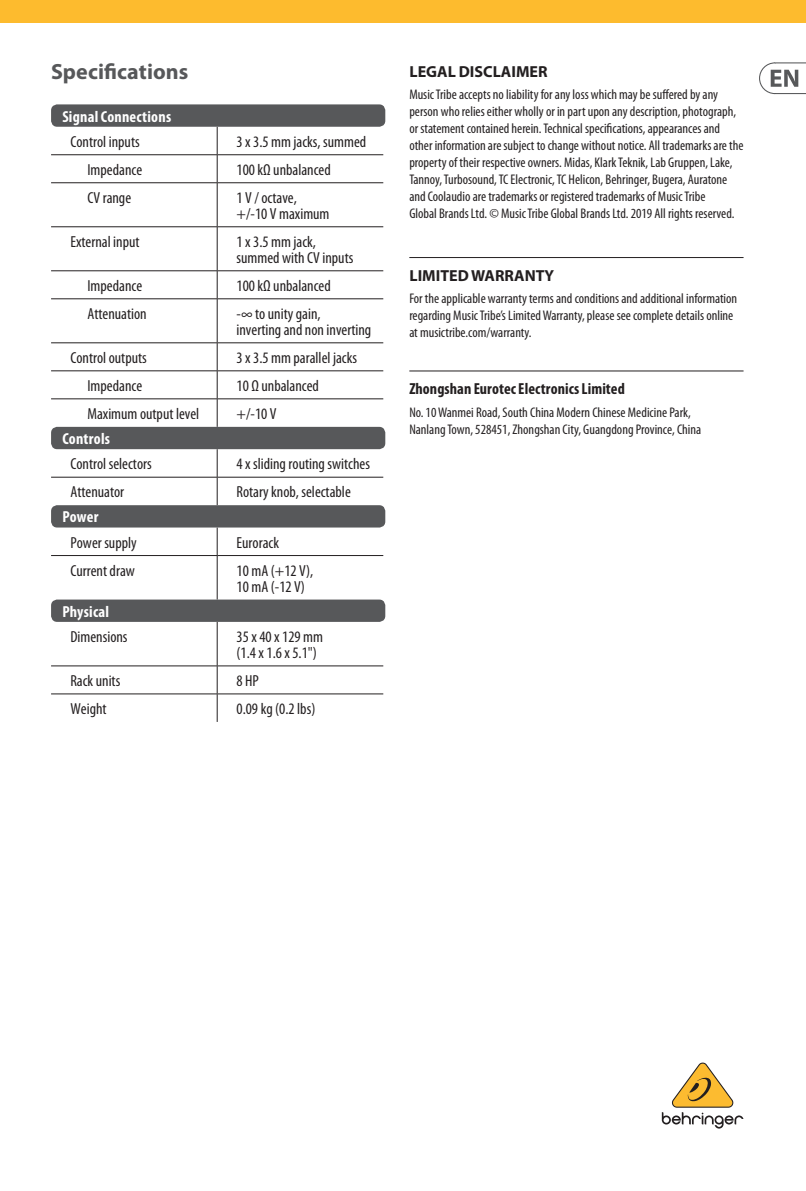
<style>
.page{position:relative;width:806px;height:1191px;background:#fff}
.page>*{position:absolute;margin:0;border:0;box-sizing:border-box;transform-origin:0 0}
.STEPs{font:700 22px "Myriad Pro";letter-spacing:.005em;color:#57585a}
.TBL_-_Entry{font:condensed 16px/16px "Myriad Pro";color:#231f20}
.TBL_-_Sub_Sub_Catego{font:condensed 16px "Myriad Pro";color:#231f20}
.t1{font:700 condensed 16px "Myriad Pro";letter-spacing:.015em;color:#fff}
.WTY_No_Number{font:700 condensed 16px "Myriad Pro";letter-spacing:.005em;color:#231f20}
.Boiler_Title{font:700 16px "Myriad Pro";color:#231f20}
.Disclaimer{font:condensed 14px/17px "Myriad Pro";color:#231f20}
</style>
<div class="page">
<svg style="left:661px;top:1062px;width:82px;height:66px"></svg>
<div style="left:0;top:0;width:805px;height:23px;background:#fdbb2e"></div>
<hr style="left:51px;top:154px;width:166px;height:1px;background:#231f20">
<hr style="left:217px;top:154px;width:166px;height:1px;background:#231f20">
<svg style="left:217px;top:127px;width:1px;height:55px"></svg>
<hr style="left:51px;top:182px;width:166px;height:1px;background:#231f20">
<hr style="left:217px;top:182px;width:166px;height:1px;background:#231f20">
<hr style="left:217px;top:183px;width:1px;height:43px;background:#231f20">
<hr style="left:51px;top:226px;width:166px;height:1px;background:#231f20">
<hr style="left:217px;top:226px;width:166px;height:1px;background:#231f20">
<hr style="left:217px;top:227px;width:1px;height:43px;background:#231f20">
<hr style="left:51px;top:270px;width:166px;height:1px;background:#231f20">
<hr style="left:217px;top:270px;width:166px;height:1px;background:#231f20">
<svg style="left:217px;top:271px;width:1px;height:27px"></svg>
<hr style="left:51px;top:298px;width:166px;height:1px;background:#231f20">
<hr style="left:217px;top:298px;width:166px;height:1px;background:#231f20">
<hr style="left:217px;top:299px;width:1px;height:43px;background:#231f20">
<hr style="left:51px;top:342px;width:166px;height:1px;background:#231f20">
<hr style="left:217px;top:342px;width:166px;height:1px;background:#231f20">
<hr style="left:51px;top:370px;width:166px;height:1px;background:#231f20">
<hr style="left:217px;top:370px;width:166px;height:1px;background:#231f20">
<hr style="left:51px;top:398px;width:166px;height:1px;background:#231f20">
<hr style="left:217px;top:398px;width:166px;height:1px;background:#231f20">
<svg style="left:217px;top:343px;width:1px;height:84px"></svg>
<hr style="left:51px;top:477px;width:166px;height:1px;background:#231f20">
<hr style="left:217px;top:477px;width:166px;height:1px;background:#231f20">
<svg style="left:217px;top:449px;width:1px;height:56px"></svg>
<svg style="left:217px;top:527px;width:1px;height:28px"></svg>
<hr style="left:51px;top:555px;width:166px;height:1px;background:#231f20">
<hr style="left:217px;top:555px;width:166px;height:1px;background:#231f20">
<hr style="left:217px;top:556px;width:1px;height:43px;background:#231f20">
<hr style="left:217px;top:622px;width:1px;height:43px;background:#231f20">
<hr style="left:51px;top:665px;width:166px;height:1px;background:#231f20">
<hr style="left:217px;top:665px;width:166px;height:1px;background:#231f20">
<hr style="left:51px;top:693px;width:166px;height:1px;background:#231f20">
<hr style="left:217px;top:693px;width:166px;height:1px;background:#231f20">
<svg style="left:217px;top:666px;width:1px;height:56px"></svg>
<div style="left:51px;top:104px;width:334px;height:23px;background:#57585a;border-radius:6px"></div>
<div style="left:51px;top:427px;width:334px;height:22px;background:#57585a;border-radius:6px"></div>
<div style="left:51px;top:505px;width:334px;height:22px;background:#57585a;border-radius:6px"></div>
<div style="left:51px;top:599px;width:334px;height:23px;background:#57585a;border-radius:6px"></div>
<hr style="left:409px;top:257px;width:334px;height:1px;background:#231f20">
<hr style="left:409px;top:370px;width:334px;height:1px;background:#231f20">
<svg style="left:759px;top:62px;width:46px;height:33px"></svg>
<p class="STEPs" style="left:51px;top:58px;width:139px">Specifications</p>
<p class="t1" style="left:62px;top:106px;width:110px">Signal Connections</p>
<p class="TBL_-_Entry" style="left:70px;top:133px;width:71px">Control inputs</p>
<p class="TBL_-_Entry" style="left:236px;top:133px;width:131px">3 x 3.5 mm jacks, summed</p>
<p class="TBL_-_Sub_Sub_Catego" style="left:87px;top:160px;width:56px">Impedance</p>
<p class="TBL_-_Entry" style="left:236px;top:161px;width:96px">100 kΩ unbalanced</p>
<p class="TBL_-_Sub_Sub_Catego" style="left:87px;top:188px;width:45px">CV range</p>
<p class="TBL_-_Entry" style="left:236px;top:189px;width:94px">1 V / octave, +/-10 V maximum</p>
<p class="TBL_-_Entry" style="left:70px;top:233px;width:71px">External input</p>
<p class="TBL_-_Entry" style="left:236px;top:233px;width:118px">1 x 3.5 mm jack, summed with CV inputs</p>
<p class="TBL_-_Sub_Sub_Catego" style="left:87px;top:276px;width:56px">Impedance</p>
<p class="TBL_-_Entry" style="left:236px;top:277px;width:96px">100 kΩ unbalanced</p>
<p class="TBL_-_Sub_Sub_Catego" style="left:87px;top:304px;width:61px">Attenuation</p>
<p class="TBL_-_Entry" style="left:236px;top:305px;width:136px">-∞ to unity gain,<br>inverting and non inverting</p>
<p class="TBL_-_Entry" style="left:70px;top:349px;width:78px">Control outputs</p>
<p class="TBL_-_Entry" style="left:236px;top:349px;width:122px">3 x 3.5 mm parallel jacks</p>
<p class="TBL_-_Sub_Sub_Catego" style="left:87px;top:376px;width:56px">Impedance</p>
<p class="TBL_-_Entry" style="left:236px;top:377px;width:84px">10 Ω unbalanced</p>
<p class="TBL_-_Sub_Sub_Catego" style="left:87px;top:404px;width:113px">Maximum output level</p>
<p class="TBL_-_Entry" style="left:236px;top:405px;width:42px">+/-10 V</p>
<p class="t1" style="left:62px;top:429px;width:49px">Controls</p>
<p class="TBL_-_Entry" style="left:70px;top:456px;width:83px">Control selectors</p>
<p class="TBL_-_Entry" style="left:236px;top:456px;width:135px">4 x sliding routing switches</p>
<p class="TBL_-_Entry" style="left:70px;top:484px;width:55px">Attenuator</p>
<p class="TBL_-_Entry" style="left:236px;top:484px;width:116px">Rotary knob, selectable</p>
<p class="t1" style="left:62px;top:507px;width:37px">Power</p>
<p class="TBL_-_Entry" style="left:70px;top:534px;width:68px">Power supply</p>
<p class="TBL_-_Entry" style="left:236px;top:534px;width:44px">Eurorack</p>
<p class="TBL_-_Entry" style="left:70px;top:562px;width:66px">Current draw</p>
<p class="TBL_-_Entry" style="left:236px;top:562px;width:78px">10 mA (+12 V),<br>10 mA (-12 V)</p>
<p class="t1" style="left:62px;top:601px;width:48px">Physical</p>
<p class="TBL_-_Entry" style="left:70px;top:628px;width:59px">Dimensions</p>
<p class="TBL_-_Entry" style="left:236px;top:628px;width:88px">35 x 40 x 129 mm (1.4 x 1.6 x 5.1")</p>
<p class="TBL_-_Entry" style="left:70px;top:672px;width:51px">Rack units</p>
<p class="TBL_-_Entry" style="left:236px;top:672px;width:24px">8 HP</p>
<p class="TBL_-_Entry" style="left:70px;top:700px;width:38px">Weight</p>
<p class="TBL_-_Entry" style="left:236px;top:700px;width:80px">0.09 kg (0.2 lbs)</p>
<p class="Boiler_Title" style="left:409px;top:61px;width:139px">LEGAL DISCLAIMER</p>
<p class="Disclaimer" style="left:409px;top:86px;width:335px">Music Tribe accepts no liability for any loss which may be suffered by any person who relies either wholly or in part upon any description, photograph, or statement contained herein. Technical specifications, appearances and other information are subject to change without notice. All trademarks are the property of their respective owners. Midas, Klark Teknik, Lab Gruppen, Lake, Tannoy, Turbosound, TC Electronic, TC Helicon, Behringer, Bugera, Auratone and Coolaudio are trademarks or registered trademarks of Music Tribe<br>Global Brands Ltd. © Music Tribe Global Brands Ltd. 2019 All rights reserved.</p>
<p class="Boiler_Title" style="left:409px;top:265px;width:146px">LIMITED WARRANTY</p>
<p class="Disclaimer" style="left:409px;top:290px;width:329px">For the applicable warranty terms and conditions and additional information regarding Music Tribe’s Limited Warranty, please see complete details online at musictribe.com/warranty.</p>
<p class="WTY_No_Number" style="left:409px;top:379px;width:217px">Zhongshan Eurotec Electronics Limited</p>
<p class="Disclaimer" style="left:409px;top:403px;width:293px">No. 10 Wanmei Road, South China Modern Chinese Medicine Park,<br>Nanlang Town, 528451, Zhongshan City, Guangdong Province, China</p>
</div>
